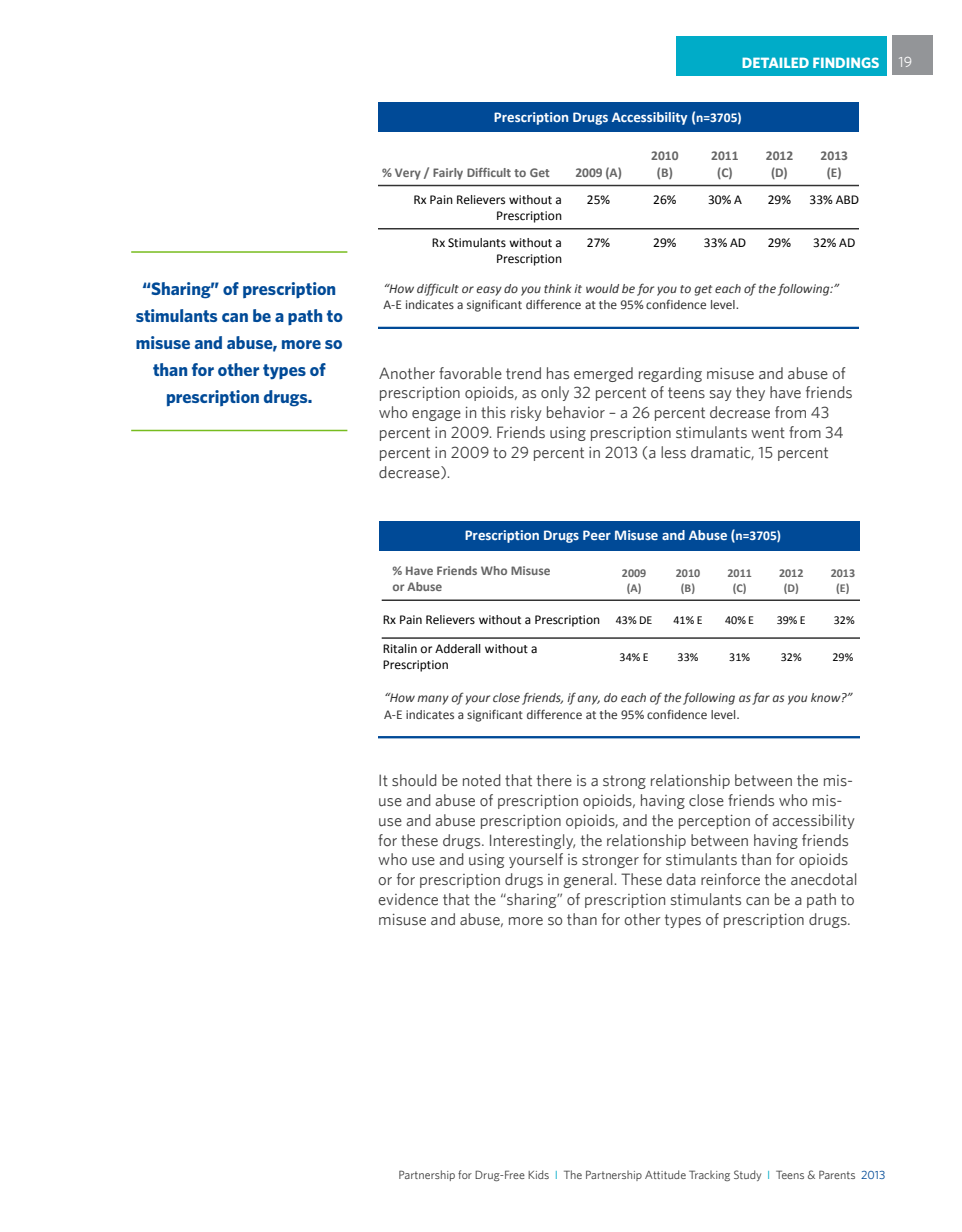
<style>
.page{position:relative;width:962px;height:1232px;background:#fff}
.page>*{position:absolute;margin:0;border:0;box-sizing:border-box;transform-origin:0 0}
.t1{font:700 18px/27px "Whitney";color:#004a97;text-align:center}
.t2{font:16.5px/19.8px "Whitney";color:#404040}
.t3{font:700 15px "Calibri";color:#fff}
.t4{font:700 15px "Whitney";color:#fff}
.t5{font:15px "Whitney";color:#fff}
.t6{font:13.5px/16.2px "Calibri";color:#000;text-align:right}
.t7{font:italic 13.5px "Calibri";color:#333}
.t8{font:13.5px "Calibri";color:#333}
.t9{font:700 13.5px/16.2px "Calibri";color:#666;text-align:center}
.t10{font:12px "Whitney";color:#404040}
.t11{font:700 12px/14.4px "Calibri";color:#666;text-align:center}
.t12{font:12px "Calibri";color:#000}
.s1{font-size:13.5px}
.s2{font-size:12px}
.s3{color:#00acc8}
.s4{color:#004a97}
</style>
<div class="page">
<div style="left:676px;top:36px;width:210px;height:40px;background:#00acc8"></div>
<div style="left:891px;top:35px;width:41px;height:40px;background:#939598"></div>
<hr style="left:131px;top:251px;width:216px;height:2px;background:#77bc1f">
<hr style="left:131px;top:429px;width:216px;height:2px;background:#77bc1f">
<hr style="left:378px;top:185px;width:480px;height:1px;background:#333">
<hr style="left:378px;top:228px;width:480px;height:1px;background:#333">
<div style="left:378px;top:103px;width:480px;height:29px;background:#004a97"></div>
<hr style="left:378px;top:327px;width:480px;height:2px;background:#004a97">
<hr style="left:381px;top:599px;width:478px;height:2px;background:#333">
<hr style="left:381px;top:637px;width:478px;height:1px;background:#333">
<div style="left:379px;top:521px;width:480px;height:29px;background:#004a97"></div>
<hr style="left:379px;top:736px;width:480px;height:2px;background:#004a97">
<p class="t1" style="left:136px;top:275px;width:208px">“Sharing” of prescription stimulants can be a path to misuse and abuse, more so than for other types of prescription drugs.</p>
<p class="t4" style="left:741px;top:52px;width:139px">DETAILED FINDINGS</p>
<p class="t5" style="left:898px;top:53px;width:15px">19</p>
<p class="t3" style="left:494px;top:107px;width:249px">Prescription Drugs Accessibility (<span class="s1">n=3705)</span></p>
<p class="t9" style="left:382px;top:164px;width:169px">% Very / Fairly Difficult to Get</p>
<p class="t9" style="left:575px;top:164px;width:48px">2009 (A)</p>
<p class="t9" style="left:651px;top:148px;width:29px">2010 (B)</p>
<p class="t9" style="left:711px;top:148px;width:29px">2011 (C)</p>
<p class="t9" style="left:765px;top:148px;width:29px">2012 (D)</p>
<p class="t9" style="left:820px;top:148px;width:29px">2013 (E)</p>
<p class="t6" style="left:413px;top:191px;width:150px">Rx Pain Relievers without a<br>Prescription</p>
<p class="t6" style="left:586px;top:191px;width:25px">25%</p>
<p class="t6" style="left:653px;top:191px;width:25px">26%</p>
<p class="t6" style="left:708px;top:191px;width:35px">30% A</p>
<p class="t6" style="left:767px;top:191px;width:25px">29%</p>
<p class="t6" style="left:809px;top:191px;width:51px">33% ABD</p>
<p class="t6" style="left:432px;top:234px;width:132px">Rx Stimulants without a<br>Prescription</p>
<p class="t6" style="left:586px;top:234px;width:25px">27%</p>
<p class="t6" style="left:653px;top:234px;width:25px">29%</p>
<p class="t6" style="left:703px;top:234px;width:44px">33% AD</p>
<p class="t6" style="left:767px;top:234px;width:25px">29%</p>
<p class="t6" style="left:813px;top:234px;width:44px">32% AD</p>
<p class="t7" style="left:383px;top:279px;width:457px">“How difficult or easy do you think it would be for you to get each of the following:”</p>
<p class="t8" style="left:383px;top:296px;width:357px">A-E indicates a significant difference at the 95% confidence level.</p>
<p class="t2" style="left:379px;top:362px;width:475px">Another favorable trend has emerged regarding misuse and abuse of prescription opioids, as only 32 percent of teens say they have friends who engage in this risky behavior – a 26 percent decrease from 43 percent in 2009. Friends using prescription stimulants went from 34 percent in 2009 to 29 percent in 2013 (a less dramatic, 15 percent decrease).</p>
<p class="t3" style="left:464px;top:526px;width:318px">Prescription Drugs Peer Misuse and Abuse (<span class="s1">n=3705)</span></p>
<p class="t9" style="left:392px;top:562px;width:160px;text-align:left">% Have Friends Who Misuse or Abuse</p>
<p class="t11" style="left:621px;top:566px;width:26px">2009 (A)</p>
<p class="t11" style="left:675px;top:566px;width:26px">2010 (B)</p>
<p class="t11" style="left:727px;top:566px;width:26px">2011 (C)</p>
<p class="t11" style="left:778px;top:566px;width:26px">2012 (D)</p>
<p class="t11" style="left:830px;top:566px;width:26px">2013 (E)</p>
<p class="t6" style="left:383px;top:611px;width:271px">Rx Pain Relievers without a Prescription <span class="s2">43% DE</span></p>
<p class="t12" style="left:673px;top:612px;width:31px">41% E</p>
<p class="t12" style="left:724px;top:612px;width:31px">40% E</p>
<p class="t12" style="left:776px;top:612px;width:31px">39% E</p>
<p class="t12" style="left:833px;top:612px;width:22px">32%</p>
<p class="t6" style="left:383px;top:640px;width:156px;text-align:left">Ritalin or Adderall without a<br>Prescription</p>
<p class="t12" style="left:619px;top:649px;width:31px">34% E</p>
<p class="t12" style="left:677px;top:649px;width:22px">33%</p>
<p class="t12" style="left:729px;top:649px;width:22px">31%</p>
<p class="t12" style="left:780px;top:649px;width:22px">32%</p>
<p class="t12" style="left:832px;top:649px;width:22px">29%</p>
<p class="t7" style="left:384px;top:688px;width:469px">“How many of your close friends, if any, do each of the following as far as you know?”</p>
<p class="t8" style="left:384px;top:705px;width:357px">A-E indicates a significant difference at the 95% confidence level.</p>
<p class="t2" style="left:378px;top:770px;width:481px">It should be noted that there is a strong relationship between the mis&shy;use and abuse of prescription opioids, having close friends who mis&shy;use and abuse prescription opioids, and the perception of accessibility for these drugs. Interestingly, the relationship between having friends who use and using yourself is stronger for stimulants than for opioids or for prescription drugs in general. These data reinforce the anecdotal evidence that the “sharing” of prescription stimulants can be a path to misuse and abuse, more so than for other types of prescription drugs.</p>
<p class="t10" style="left:398px;top:1167px;width:488px">Partnership for Drug-Free Kids <span class="s3">I</span> The Partnership Attitude Tracking Study <span class="s3">I</span> Teens &amp; Parents <span class="s4">2013</span></p>
</div>
